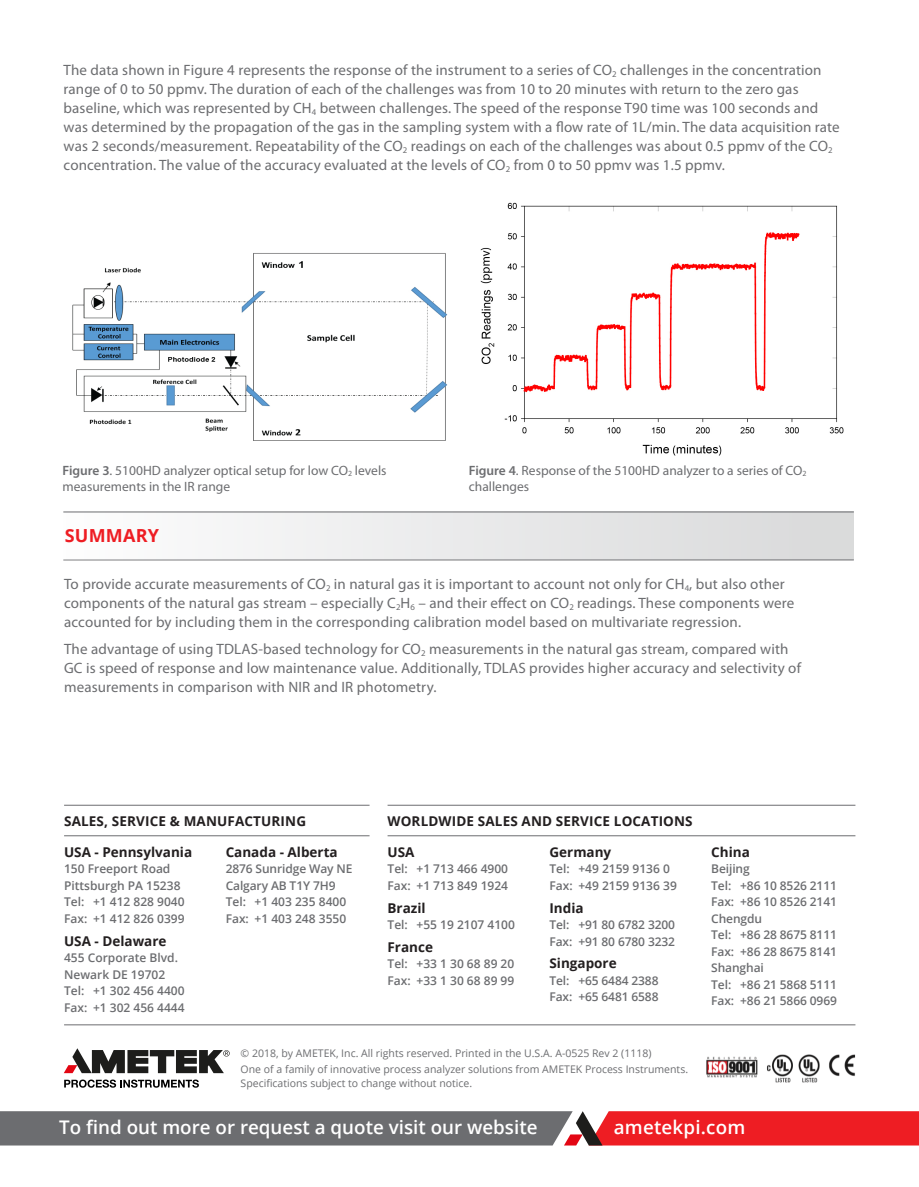
<style>
.page{position:relative;width:919px;height:1187px;background:#fff}
.page>*{position:absolute;margin:0;border:0;box-sizing:border-box;transform-origin:0 0}
.t1{font:600 18.75px "Open Sans";color:#fff}
.t2{font:700 18px "Open Sans";letter-spacing:.01em;color:#ee1d23}
.t3{font:15px/18.9px "Myriad Pro";letter-spacing:.01em;color:#6c6d70}
.t4{font:700 13.5px "Open Sans";color:#231f20}
.Body_Title{font:13.5px/16.2px "Myriad Pro";color:#6c6d70}
.t5{font:600 12px/16.5px "Open Sans";color:#6c6d70}
.t6{font:10.5px/13.5px "Open Sans";color:#6c6d70}
.s1{font-weight:600}
</style>
<div class="page">
<svg style="left:0;top:1111px;width:918px;height:34px;background:#9c5458"></svg>
<hr style="left:64px;top:835px;width:305px;height:1px;background:#6c6d70">
<hr style="left:64px;top:804px;width:305px;height:1px;background:#6c6d70">
<hr style="left:64px;top:1024px;width:791px;height:1px;background:#6c6d70">
<hr style="left:387px;top:835px;width:468px;height:1px;background:#6c6d70">
<hr style="left:387px;top:804px;width:468px;height:1px;background:#6c6d70">
<img style="left:706px;top:1054px;width:150px;height:29px">
<svg style="left:64px;top:1079px;width:135px;height:8px"></svg>
<svg style="left:64px;top:1048px;width:165px;height:25px"></svg>
<img style="left:72px;top:253px;width:376px;height:188px">
<img style="left:480px;top:202px;width:364px;height:254px">
<hr style="left:63px;top:559px;width:790px;height:1px;background:#6c6d70">
<div style="left:63px;top:511px;width:790px;height:48px;background:linear-gradient(to right,#fdfdfd,#d8d9da)"></div>
<hr style="left:63px;top:511px;width:790px;height:1px;background:#6c6d70">
<p class="t3" style="left:64px;top:60px;width:777px">The data shown in Figure 4 represents the response of the instrument to a series of CO<sub>2</sub> challenges in the concentration range of 0 to 50 ppmv. The duration of each of the challenges was from 10 to 20 minutes with return to the zero gas baseline, which was represented by CH<sub>4</sub> between challenges. The speed of the response T90 time was 100 seconds and was determined by the propagation of the gas in the sampling system with a flow rate of 1L/min. The data acquisition rate was 2 seconds/measurement. Repeatability of the CO<sub>2</sub> readings on each of the challenges was about 0.5 ppmv of the CO<sub>2 </sub>concentration. The value of the accuracy evaluated at the levels of CO<sub>2</sub> from 0 to 50 ppmv was 1.5 ppmv.</p>
<p class="Body_Title" style="left:62px;top:462px;width:325px"><span class="s1">Figure 3</span>. 5100HD analyzer optical setup for low CO<sub>2</sub> levels measurements in the IR range</p>
<p class="t2" style="left:65px;top:522px;width:96px">SUMMARY</p>
<p class="t3" style="left:64px;top:574px;width:731px">To provide accurate measurements of CO<sub>2</sub> in natural gas it is important to account not only for CH<sub>4</sub>, but also other components of the natural gas stream – especially C<sub>2</sub>H<sub>6</sub> – and their effect on CO<sub>2</sub> readings. These components were accounted for by including them in the corresponding calibration model based on multivariate regression.</p>
<p class="t3" style="left:64px;top:639px;width:738px">The advantage of using TDLAS-based technology for CO<sub>2</sub> measurements in the natural gas stream, compared with<br>GC is speed of response and low maintenance value. Additionally, TDLAS provides higher accuracy and selectivity of measurements in comparison with NIR and IR photometry.</p>
<p class="Body_Title" style="left:469px;top:462px;width:339px"><span class="s1">Figure 4</span>. Response of the 5100HD analyzer to a series of CO<sub>2 </sub>challenges</p>
<p class="t4" style="left:64px;top:811px;width:243px">SALES, SERVICE &amp; MANUFACTURING</p>
<p class="t4" style="left:387px;top:811px;width:307px">WORLDWIDE SALES AND SERVICE LOCATIONS</p>
<p class="t4" style="left:549px;top:842px;width:63px">Germany</p>
<p class="t5" style="left:549px;top:860px;width:129px">Tel: +49 2159 9136 0<br>Fax: +49 2159 9136 39</p>
<p class="t4" style="left:549px;top:898px;width:36px">India</p>
<p class="t5" style="left:549px;top:916px;width:127px">Tel: +91 80 6782 3200<br>Fax: +91 80 6780 3232</p>
<p class="t4" style="left:549px;top:953px;width:69px">Singapore</p>
<p class="t5" style="left:549px;top:972px;width:111px">Tel: +65 6484 2388<br>Fax: +65 6481 6588</p>
<p class="t4" style="left:64px;top:842px;width:130px">USA - Pennsylvania</p>
<p class="t5" style="left:64px;top:860px;width:122px">150 Freeport Road<br>Pittsburgh PA 15238<br>Tel: +1 412 828 9040<br>Fax: +1 412 826 0399</p>
<p class="t4" style="left:64px;top:931px;width:104px">USA - Delaware</p>
<p class="t5" style="left:64px;top:949px;width:122px">455 Corporate Blvd.<br>Newark DE 19702<br>Tel: +1 302 456 4400<br>Fax: +1 302 456 4444</p>
<p class="t4" style="left:226px;top:842px;width:113px">Canada - Alberta</p>
<p class="t5" style="left:226px;top:860px;width:128px">2876 Sunridge Way NE<br>Calgary AB T1Y 7H9<br>Tel: +1 403 235 8400<br>Fax: +1 403 248 3550</p>
<p class="t4" style="left:387px;top:842px;width:28px">USA</p>
<p class="t5" style="left:387px;top:860px;width:122px">Tel: +1 713 466 4900<br>Fax: +1 713 849 1924</p>
<p class="t4" style="left:387px;top:898px;width:40px">Brazil</p>
<p class="t5" style="left:387px;top:916px;width:129px">Tel: +55 19 2107 4100</p>
<p class="t4" style="left:387px;top:937px;width:47px">France</p>
<p class="t5" style="left:387px;top:955px;width:128px">Tel: +33 1 30 68 89 20<br>Fax: +33 1 30 68 89 99</p>
<p class="t6" style="left:241px;top:1046px;width:412px">© 2018, by AMETEK, Inc. All rights reserved. Printed in the U.S.A. A-0525 Rev 2 (1118)</p>
<p class="t6" style="left:241px;top:1062px;width:449px">One of a family of innovative process analyzer solutions from AMETEK Process Instruments.<br>Specifications subject to change without notice.</p>
<p class="t4" style="left:711px;top:842px;width:40px">China</p>
<p class="t5" style="left:711px;top:860px;width:127px">Beijing<br>Tel: +86 10 8526 2111<br>Fax: +86 10 8526 2141<br>Chengdu<br>Tel: +86 28 8675 8111<br>Fax: +86 28 8675 8141<br>Shanghai<br>Tel: +86 21 5868 5111<br>Fax: +86 21 5866 0969</p>
<p class="t1" style="left:59px;top:1114px;width:480px">To find out more or request a quote visit our website</p>
<p class="t1" style="left:613px;top:1114px;width:133px">ametekpi.com</p>
</div>
